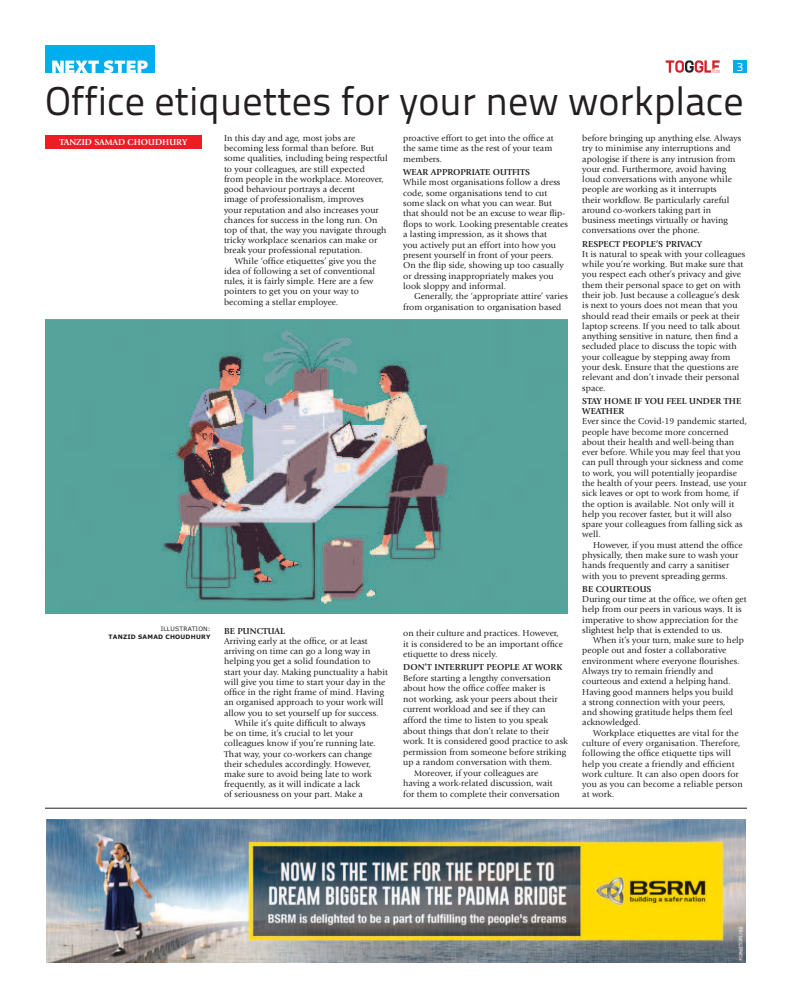
<style>
.page{position:relative;width:792px;height:1008px;background:#fff}
.page>*{position:absolute;margin:0;border:0;box-sizing:border-box;transform-origin:0 0}
.t1{font:40px "Titillium Text 22 L";color:#231f20}
.t2{font:12px "Titillium Text 22 L";color:#fff}
.t3{font:9px/10.3px "Giovanni Std";letter-spacing:.005em;color:#231f20}
.t4{font:700 9px/10.3px "Giovanni Std";letter-spacing:.005em;color:#231f20}
.t5{font:700 9px "Giovanni Std";color:#fff}
.t6{font:700 6px "Verdana";letter-spacing:.035em;color:#231f20}
.t7{font:6px "Verdana";letter-spacing:.035em;color:#231f20}
</style>
<div class="page">
<svg style="left:666px;top:60px;width:54px;height:13px"></svg>
<div style="left:45px;top:45px;width:110px;height:28px;background:#00aeef"></div>
<div style="left:733px;top:60px;width:14px;height:13px;background:#00aeef"></div>
<svg style="left:52px;top:60px;width:96px;height:13px"></svg>
<hr style="left:45px;top:808px;width:702px;height:1px;background:#231f20">
<img style="left:46px;top:819px;width:700px;height:144px">
<img style="left:45px;top:319px;width:523px;height:294px">
<div style="left:45px;top:135px;width:157px;height:13px;background:#ee1d23"></div>
<h2 class="t2" style="left:737px;top:62px;width:8px">3</h2>
<h1 class="t1" style="left:45px;top:86px;width:700px">Office etiquettes for your new workplace</h1>
<p class="t5" style="left:59px;top:137px;width:129px">TANZID SAMAD CHOUDHURY</p>
<p class="t3" style="left:403px;top:133px;width:152px">proactive effort to get into the office at the same time as the rest of your team members.</p>
<p class="t4" style="left:403px;top:167px;width:128px">WEAR APPROPRIATE OUTFITS</p>
<p class="t3" style="left:403px;top:178px;width:166px">While most organisations follow a dress code, some organisations tend to cut some slack on what you can wear. But that should not be an excuse to wear flip&shy;flops to work. Looking presentable creates a lasting impression, as it shows that<br>you actively put an effort into how you present yourself in front of your peers.<br>On the flip side, showing up too casually or dressing inappropriately makes you look sloppy and informal.</p>
<p class="t3" style="left:403px;top:292px;width:166px;text-indent:11px">Generally, the ‘appropriate attire’ varies from organisation to organisation based</p>
<p class="t3" style="left:582px;top:134px;width:160px">before bringing up anything else. Always try to minimise any interruptions and apologise if there is any intrusion from your end. Furthermore, avoid having loud conversations with anyone while people are working as it interrupts<br>their workflow. Be particularly careful around co-workers taking part in business meetings virtually or having conversations over the phone.</p>
<p class="t4" style="left:582px;top:238px;width:121px">RESPECT PEOPLE’S PRIVACY</p>
<p class="t3" style="left:582px;top:250px;width:165px">It is natural to speak with your colleagues while you’re working. But make sure that you respect each other’s privacy and give them their personal space to get on with their job. Just because a colleague’s desk is next to yours does not mean that you should read their emails or peek at their laptop screens. If you need to talk about anything sensitive in nature, then find a secluded place to discuss the topic with your colleague by stepping away from your desk. Ensure that the questions are relevant and don’t invade their personal space.</p>
<p class="t4" style="left:582px;top:396px;width:160px">STAY HOME IF YOU FEEL UNDER THE<br>WEATHER</p>
<p class="t3" style="left:582px;top:417px;width:166px">Ever since the Covid-19 pandemic started, people have become more concerned about their health and well-being than ever before. While you may feel that you can pull through your sickness and come to work, you will potentially jeopardise the health of your peers. Instead, use your sick leaves or opt to work from home, if the option is available. Not only will it help you recover faster, but it will also spare your colleagues from falling sick as well.</p>
<p class="t3" style="left:582px;top:540px;width:162px;text-indent:11px">However, if you must attend the office physically, then make sure to wash your hands frequently and carry a sanitiser with you to prevent spreading germs.</p>
<p class="t4" style="left:582px;top:583px;width:71px">BE COURTEOUS</p>
<p class="t3" style="left:582px;top:595px;width:166px">During our time at the office, we often get help from our peers in various ways. It is imperative to show appreciation for the slightest help that is extended to us.</p>
<p class="t3" style="left:582px;top:636px;width:163px;text-indent:11px">When it’s your turn, make sure to help people out and foster a collaborative environment where everyone flourishes.<br>Always try to remain friendly and courteous and extend a helping hand.<br>Having good manners helps you build<br>a strong connection with your peers,<br>and showing gratitude helps them feel acknowledged.</p>
<p class="t3" style="left:582px;top:728px;width:162px;text-indent:11px">Workplace etiquettes are vital for the culture of every organisation. Therefore, following the office etiquette tips will help you create a friendly and efficient work culture. It can also open doors for you as you can become a reliable person at work.</p>
<p class="t3" style="left:224px;top:134px;width:165px">In this day and age, most jobs are becoming less formal than before. But some qualities, including being respectful to your colleagues, are still expected<br>from people in the workplace. Moreover, good behaviour portrays a decent<br>image of professionalism, improves<br>your reputation and also increases your chances for success in the long run. On top of that, the way you navigate through tricky workplace scenarios can make or break your professional reputation.</p>
<p class="t3" style="left:224px;top:256px;width:154px;text-indent:11px">While ‘office etiquettes’ give you the idea of following a set of conventional rules, it is fairly simple. Here are a few pointers to get you on your way to becoming a stellar employee.</p>
<p class="t7" style="left:161px;top:625px;width:51px">ILLUSTRATION:</p>
<p class="t6" style="left:109px;top:633px;width:103px">TANZID SAMAD CHOUDHURY</p>
<p class="t4" style="left:224px;top:626px;width:62px">BE PUNCTUAL</p>
<p class="t3" style="left:224px;top:637px;width:145px">Arriving early at the office, or at least</p>
<p class="t3" style="left:224px;top:647px;width:148px">arriving on time can go a long way in</p>
<p class="t3" style="left:224px;top:657px;width:148px">helping you get a solid foundation to</p>
<p class="t3" style="left:224px;top:667px;width:165px">start your day. Making punctuality a habit</p>
<p class="t3" style="left:224px;top:678px;width:163px">will give you time to start your day in the</p>
<p class="t3" style="left:224px;top:688px;width:161px">office in the right frame of mind. Having</p>
<p class="t3" style="left:224px;top:698px;width:161px">an organised approach to your work will</p>
<p class="t3" style="left:224px;top:708px;width:156px">allow you to set yourself up for success.</p>
<p class="t3" style="left:235px;top:718px;width:132px">While it’s quite difficult to always</p>
<p class="t3" style="left:224px;top:729px;width:131px">be on time, it’s crucial to let your</p>
<p class="t3" style="left:224px;top:739px;width:153px">colleagues know if you’re running late.</p>
<p class="t3" style="left:224px;top:749px;width:149px">That way, your co-workers can change</p>
<p class="t3" style="left:224px;top:759px;width:148px">their schedules accordingly. However,</p>
<p class="t3" style="left:224px;top:770px;width:149px">make sure to avoid being late to work</p>
<p class="t3" style="left:224px;top:780px;width:137px">frequently, as it will indicate a lack</p>
<p class="t3" style="left:224px;top:790px;width:140px">of seriousness on your part. Make a</p>
<p class="t3" style="left:403px;top:629px;width:161px">on their culture and practices. However, it is considered to be an important office etiquette to dress nicely.</p>
<p class="t4" style="left:403px;top:662px;width:161px">DON’T INTERRUPT PEOPLE AT WORK</p>
<p class="t3" style="left:403px;top:673px;width:149px">Before starting a lengthy conversation</p>
<p class="t3" style="left:403px;top:684px;width:144px">about how the office coffee maker is</p>
<p class="t3" style="left:403px;top:694px;width:156px">not working, ask your peers about their</p>
<p class="t3" style="left:403px;top:705px;width:144px">current workload and see if they can</p>
<p class="t3" style="left:403px;top:716px;width:146px">afford the time to listen to you speak</p>
<p class="t3" style="left:403px;top:726px;width:147px">about things that don’t relate to their</p>
<p class="t3" style="left:403px;top:737px;width:166px">work. It is considered good practice to ask</p>
<p class="t3" style="left:403px;top:747px;width:164px">permission from someone before striking</p>
<p class="t3" style="left:403px;top:758px;width:150px">up a random conversation with them.</p>
<p class="t3" style="left:414px;top:768px;width:126px">Moreover, if your colleagues are</p>
<p class="t3" style="left:403px;top:779px;width:151px">having a work-related discussion, wait</p>
<p class="t3" style="left:403px;top:789px;width:158px">for them to complete their conversation</p>
</div>
